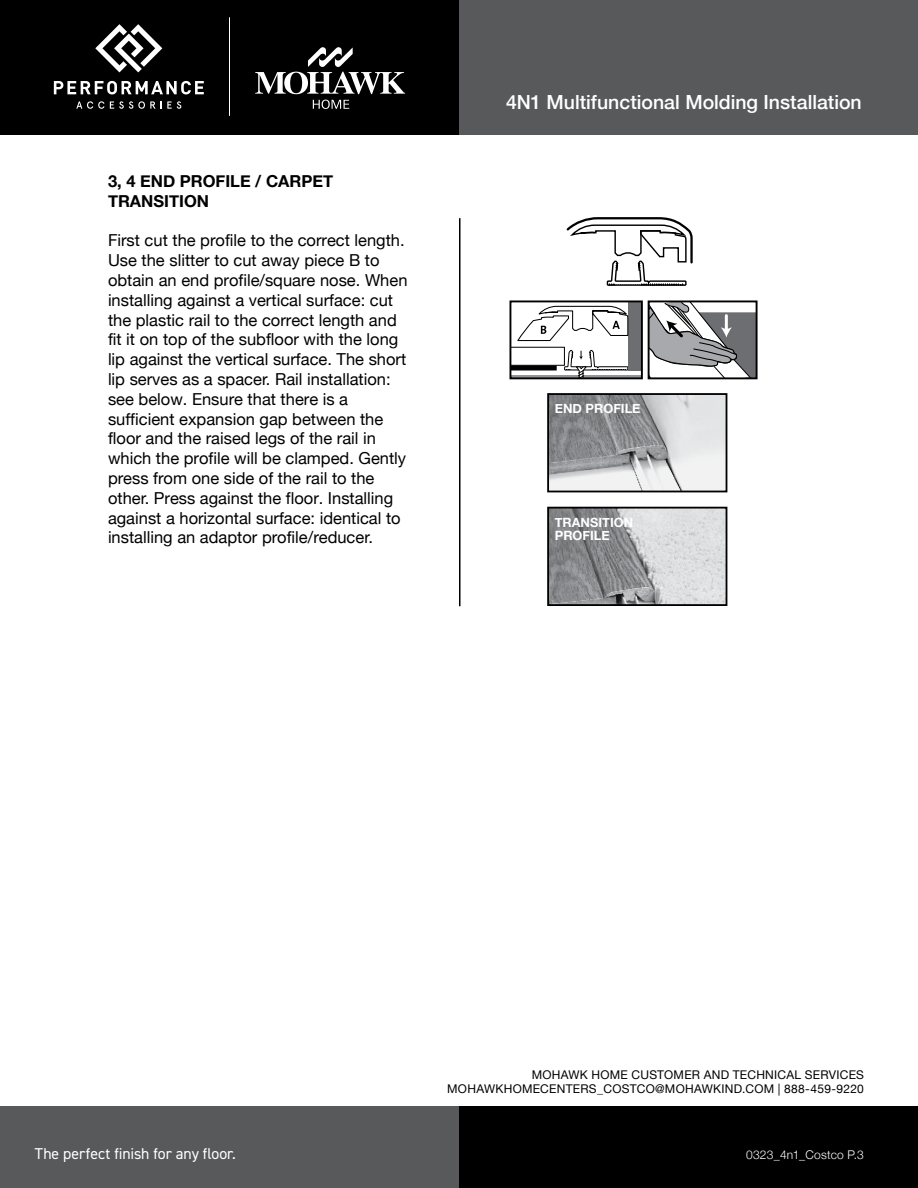
<style>
.page{position:relative;width:918px;height:1188px;background:#fff}
.page>*{position:absolute;margin:0;border:0;box-sizing:border-box;transform-origin:0 0}
.t1{font:500 19.5px "Helvetica Neue";color:#fff}
.t2{font:16.5px/19.8px "Helvetica Neue";color:#000}
.t3{font:700 16.5px/19.8px "Helvetica Neue";color:#000}
.t4{font:15.75px "DIN2014";color:#fff}
.t5{font:700 12.75px/12.8px "Helvetica Neue";color:#fff}
.t6{font:12px/14.4px "Helvetica Neue";letter-spacing:.025em;color:#000;text-align:right}
.t7{font:300 12px "Helvetica Neue";letter-spacing:.015em;color:#fff}
</style>
<div class="page">
<div style="left:0;top:0;width:459px;height:135px;background:#000"></div>
<div style="left:459px;top:0;width:459px;height:135px;background:#58595b"></div>
<svg style="left:95px;top:24px;width:67px;height:48px"></svg>
<svg style="left:54px;top:81px;width:150px;height:13px"></svg>
<svg style="left:76px;top:101px;width:28px;height:8px"></svg>
<svg style="left:110px;top:101px;width:71px;height:8px"></svg>
<svg style="left:255px;top:47px;width:150px;height:62px"></svg>
<hr style="left:229px;top:17px;width:1px;height:99px;background:#fff">
<div style="left:459px;top:1106px;width:459px;height:82px;background:#000"></div>
<div style="left:0;top:1106px;width:459px;height:82px;background:#58595b"></div>
<img style="left:550px;top:396px;width:174px;height:93px">
<div style="left:547px;top:393px;width:180px;height:99px;border:2px solid #000"></div>
<img style="left:550px;top:510px;width:174px;height:93px">
<div style="left:547px;top:507px;width:180px;height:99px;border:2px solid #000"></div>
<svg style="left:567px;top:217px;width:126px;height:69px"></svg>
<hr style="left:510px;top:375px;width:132px;height:3px;background:#939598">
<div style="left:628px;top:301px;width:14px;height:70px;background:#6d6e71"></div>
<svg style="left:512px;top:305px;width:117px;height:71px"></svg>
<div style="left:509px;top:300px;width:134px;height:79px;border:2px solid #000"></div>
<svg style="left:651px;top:303px;width:104px;height:73px"></svg>
<div style="left:648px;top:300px;width:110px;height:79px;border:2px solid #000"></div>
<hr style="left:459px;top:218px;width:1px;height:388px;background:#000">
<p class="t3" style="left:108px;top:172px;width:227px">3, 4 END PROFILE / CARPET<br>TRANSITION</p>
<p class="t2" style="left:108px;top:232px;width:301px">First cut the profile to the correct length.<br>Use the slitter to cut away piece B to obtain an end profile/square nose. When installing against a vertical surface: cut the plastic rail to the correct length and fit it on top of the subfloor with the long lip against the vertical surface. The short lip serves as a spacer. Rail installation: see below. Ensure that there is a sufficient expansion gap between the floor and the raised legs of the rail in which the profile will be clamped. Gently press from one side of the rail to the other. Press against the floor. Installing against a horizontal surface: identical to installing an adaptor profile/reducer.</p>
<p class="t1" style="left:506px;top:87px;width:357px">4N1 Multifunctional Molding Installation</p>
<p class="t5" style="left:555px;top:403px;width:87px">END PROFILE</p>
<p class="t5" style="left:555px;top:516px;width:80px">TRANSITION<br>PROFILE</p>
<p class="t6" style="left:447px;top:1068px;width:418px">MOHAWK HOME CUSTOMER AND TECHNICAL SERVICES<br>MOHAWKHOMECENTERS_COSTCO@MOHAWKIND.COM | 888-459-9220</p>
<p class="t4" style="left:35px;top:1144px;width:202px">The perfect finish for any floor.</p>
<p class="t7" style="left:746px;top:1145px;width:119px">0323_4n1_Costco P.3</p>
</div>
